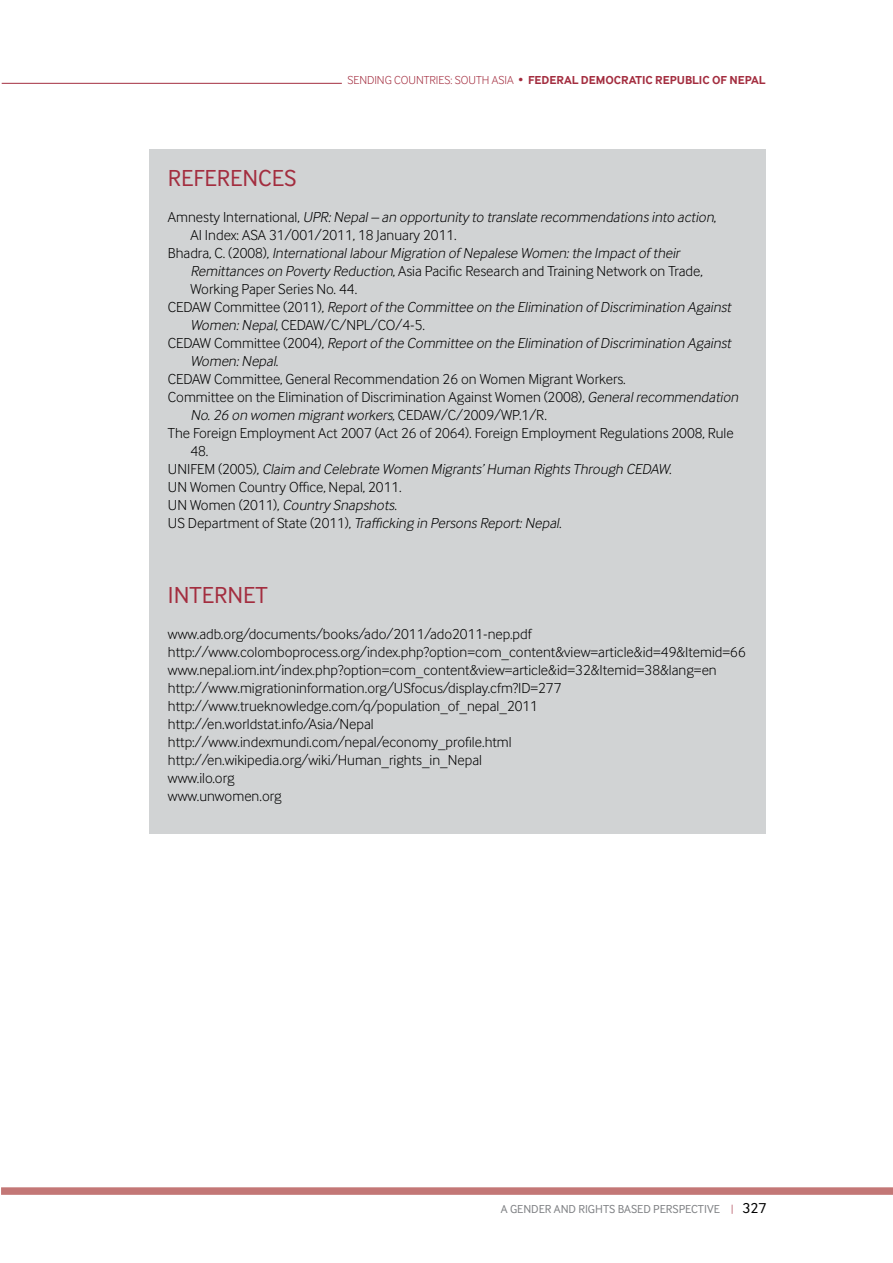
<style>
.page{position:relative;width:893px;height:1263px;background:#fff}
.page>*{position:absolute;margin:0;border:0;box-sizing:border-box;transform-origin:0 0}
.t1{font:24px "Inter Face Corp";color:#a32d3f}
.t2{font:300 15px/18px "Inter Face Corp";color:#000}
.t3{font:italic 300 15px "Inter Face Corp";color:#000}
.t4{font:300 12px "Inter Face Corp";color:#a32d3f}
.t5{font:12px "Inter Face Corp";color:#808285}
.t6{font:700 12px "Inter Face Corp";color:#a32d3f}
.s1{font-weight:700}
.s2{font-style:normal}
.s3{font-style:italic}
.s4{font-weight:300;font-size:11.25px;color:#a32d3f}
.s5{font-size:15px;color:#000}
</style>
<div class="page">
<hr style="left:2px;top:83px;width:340px;height:1px;background:#a32d3f">
<div style="left:1px;top:1187px;width:892px;height:8px;background:#c37776"></div>
<div style="left:149px;top:149px;width:616px;height:684px;background:#d1d3d4"></div>
<p class="t4" style="left:347px;top:73px;width:338px">SENDI NG COUNTRIES: SOUTH ASIA • <span class="s1">FEDERAL DEMOCRATIC REPUBL</span></p>
<p class="t6" style="left:699px;top:73px;width:61px">IC OF NEPAL</p>
<h1 class="t1" style="left:168px;top:165px;width:128px">REFERENCES</h1>
<p class="t3" style="left:168px;top:209px;width:550px"><span class="s2">A m n e s ty I n t e r n a t i o n a l ,</span> UPR:Nepal– an opportunity to translate recommendations into action<span class="s2">,</span></p>
<p class="t2" style="left:190px;top:226px;width:268px">AI Index: ASA 31/001/2011, 18 January 2011.</p>
<p class="t3" style="left:168px;top:245px;width:516px"><span class="s2">B h a d ra , C . ( 2 0 0 8 ) ,</span> InternationallabourMigration of Nepalese Women:the Impactof their</p>
<p class="t2" style="left:190px;top:262px;width:514px"><span class="s3">Remittances on Poverty Reduction</span>, Asia Pacific Research and Training Network on Trade,</p>
<p class="t2" style="left:190px;top:280px;width:168px">Working Paper Series N o. 44.</p>
<p class="t3" style="left:168px;top:299px;width:568px"><span class="s2">C E DAW C o m m i tt e e ( 2 0 1 1 ) ,</span> Reportof the Committee on the Elimination of Discrimination Against</p>
<p class="t2" style="left:190px;top:316px;width:236px"><span class="s3">Women:Nepal</span>, CEDAW/C/N PL/CO/4-5.</p>
<p class="t3" style="left:168px;top:335px;width:568px"><span class="s2">C E DAW C o m m i tt e e ( 2 0 0 4) ,</span> Reportof the Committee on the Elimination of Discrimination Against</p>
<p class="t3" style="left:190px;top:353px;width:90px">Women:Nepal<span class="s2">.</span></p>
<p class="t2" style="left:168px;top:370px;width:459px">CEDAW Committee, General Recommendation 26 on Women Migrant Workers.</p>
<p class="t2" style="left:168px;top:388px;width:575px">Committee on the Elimination of Discrimination Against Women (2008), <span class="s3">Generalrecommendation</span></p>
<p class="t3" style="left:190px;top:407px;width:358px">No.26 on women migrantworkers<span class="s2">, CEDAW/C/2009/WP.1/R.</span></p>
<p class="t2" style="left:168px;top:424px;width:567px">The Foreign Employment Act 2007 (Act 26 of 2064). Foreign Employment Regulations 2008, Rule</p>
<p class="t2" style="left:190px;top:442px;width:20px">48.</p>
<p class="t3" style="left:168px;top:461px;width:506px"><span class="s2">UN I F E M ( 2 0 0 5 ) ,</span> Claim and Celebrate Women Migrants’Human Rights Through CEDAW<span class="s2">.</span></p>
<p class="t2" style="left:168px;top:478px;width:235px">UN Women Country Office, Nepal, 2011.</p>
<p class="t3" style="left:168px;top:497px;width:231px"><span class="s2">UN Wo m e n ( 2 0 1 1 ) ,</span> Country Snapshots<span class="s2">.</span></p>
<p class="t3" style="left:168px;top:515px;width:396px"><span class="s2">US D e p a rt m e n t o f Sta te (2 0 1 1 ),</span> Trafficking in Persons Report:Nepal<span class="s2">.</span></p>
<h1 class="t1" style="left:168px;top:582px;width:101px">INTERN ET</h1>
<p class="t2" style="left:168px;top:625px;width:579px">www.adb.org/documents/books/ado/2011/ado2011-nep.pdf http://www.colomboprocess.org/index.php?option=com_content&amp;view=article&amp;id=49&amp;Itemid=66 www.nepal.iom.int/index.php?option=com_content&amp;view=article&amp;id=32&amp;Itemid=38&amp;lang=en http://www.migrationinformation.org/USfocus/display.cfm?ID=277 http://www.trueknowledge.com/q/population_of_nepal_2011<br>http://en.worldstat.info/Asia/N epal<br>http://www.indexmundi.com/nepal/economy_profile.html http://en.wikipedia.org/wiki/Human_rights_in_N epal<br>www.ilo.org<br>www.unwomen.org</p>
<p class="t5" style="left:501px;top:1202px;width:267px">A GEN DER AN D RIGHTS BASED PERSPECTIVE <span class="s4">|</span> <span class="s5">327</span></p>
</div>
